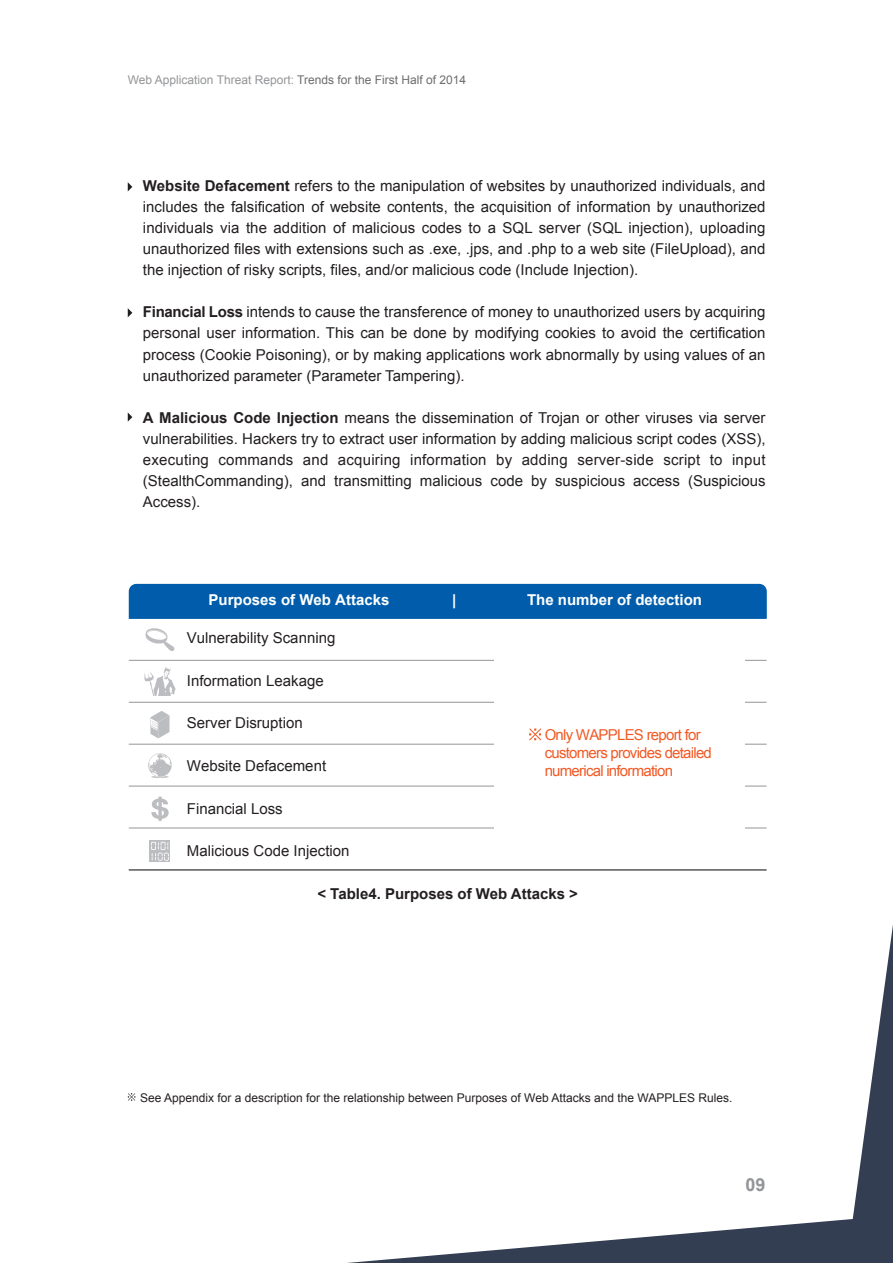
<style>
.page{position:relative;width:893px;height:1263px;background:#fff}
.page>*{position:absolute;margin:0;border:0;box-sizing:border-box;transform-origin:0 0}
.t1{font:700 18px "Arial";color:#939598}
.t2{font:15px/21px "Arial";color:#231f20;text-align:justify}
.t3{font:15px/18px "Arial";letter-spacing:-.05em;color:#f15a25}
.t4{font:700 15px "Arial";color:#fff}
.t5{font:700 15px "Arial";color:#231f20}
.t6{font:12px "Arial";color:#231f20}
.t7{font:12px "Arial";color:#939598}
.s1{color:#6c6d70}
.s2{font-weight:700}
</style>
<div class="page">
<hr style="left:129px;top:869px;width:638px;height:2px;background:#57585a">
<hr style="left:129px;top:828px;width:638px;height:1px;background:#939598">
<svg style="left:347px;top:925px;width:546px;height:338px"></svg>
<svg style="left:128px;top:182px;width:4px;height:9px"></svg>
<svg style="left:128px;top:308px;width:4px;height:9px"></svg>
<svg style="left:128px;top:413px;width:4px;height:9px"></svg>
<div style="left:129px;top:584px;width:638px;height:34px;background:#015dab"></div>
<hr style="left:129px;top:618px;width:638px;height:1px;background:#0161aa">
<hr style="left:129px;top:660px;width:638px;height:1px;background:#939598">
<hr style="left:129px;top:702px;width:638px;height:1px;background:#939598">
<hr style="left:129px;top:744px;width:638px;height:1px;background:#939598">
<hr style="left:129px;top:786px;width:638px;height:1px;background:#939598">
<svg style="left:145px;top:628px;width:30px;height:23px"></svg>
<svg style="left:144px;top:667px;width:32px;height:29px"></svg>
<svg style="left:150px;top:711px;width:19px;height:27px"></svg>
<div style="left:150px;top:840px;width:20px;height:22px;background:#bcbdc0"></div>
<svg style="left:151px;top:842px;width:18px;height:19px"></svg>
<svg style="left:148px;top:753px;width:24px;height:25px"></svg>
<svg style="left:151px;top:797px;width:18px;height:24px"></svg>
<svg style="left:128px;top:1093px;width:8px;height:8px"></svg>
<div style="left:495px;top:644px;width:250px;height:200px;background:#fff"></div>
<svg style="left:529px;top:728px;width:12px;height:12px"></svg>
<p class="t7" style="left:128px;top:72px;width:340px">Web Application Threat Report: <span class="s1">Trends for the First Half of 2014</span></p>
<p class="t2" style="left:143px;top:176px;width:624px"><span class="s2">Website Defacement</span> refers to the manipulation of websites by unauthorized individuals, and includes the falsification of website contents, the acquisition of information by unauthorized individuals via the addition of malicious codes to a SQL server (SQL injection), uploading unauthorized files with extensions such as .exe, .jps, and .php to a web site (FileUpload), and the injection of risky scripts, files, and/or malicious code (Include Injection).</p>
<p class="t2" style="left:143px;top:302px;width:624px"><span class="s2">Financial Loss</span> intends to cause the transference of money to unauthorized users by acquiring personal user information. This can be done by modifying cookies to avoid the certification process (Cookie Poisoning), or by making applications work abnormally by using values of an unauthorized parameter (Parameter Tampering).</p>
<p class="t2" style="left:143px;top:407px;width:624px"><span class="s2">A Malicious Code Injection</span> means the dissemination of Trojan or other viruses via server vulnerabilities. Hackers try to extract user information by adding malicious script codes (XSS), executing commands and acquiring information by adding server-side script to input (StealthCommanding), and transmitting malicious code by suspicious access (Suspicious Access).</p>
<p class="t4" style="left:209px;top:590px;width:182px">Purposes of Web Attacks</p>
<p class="t4" style="left:452px;top:590px;width:6px">|</p>
<p class="t4" style="left:527px;top:590px;width:177px">The number of detection</p>
<p class="t2" style="left:187px;top:628px;width:150px">Vulnerability Scanning</p>
<p class="t2" style="left:187px;top:670px;width:138px">Information Leakage</p>
<p class="t2" style="left:187px;top:713px;width:117px">Server Disruption</p>
<p class="t2" style="left:187px;top:755px;width:141px">Website Defacement</p>
<p class="t2" style="left:187px;top:798px;width:97px">Financial Loss</p>
<p class="t2" style="left:187px;top:841px;width:164px">Malicious Code Injection</p>
<p class="t3" style="left:545px;top:726px;width:169px">Only WAPPLES report for customers provides detailed numerical information</p>
<p class="t5" style="left:317px;top:884px;width:262px">&lt; Table4. Purposes of Web Attacks &gt;</p>
<p class="t6" style="left:140px;top:1089px;width:594px">See Appendix for a description for the relationship between Purposes of Web Attacks and the WAPPLES Rules.</p>
<p class="t1" style="left:745px;top:1172px;width:22px">09</p>
</div>
